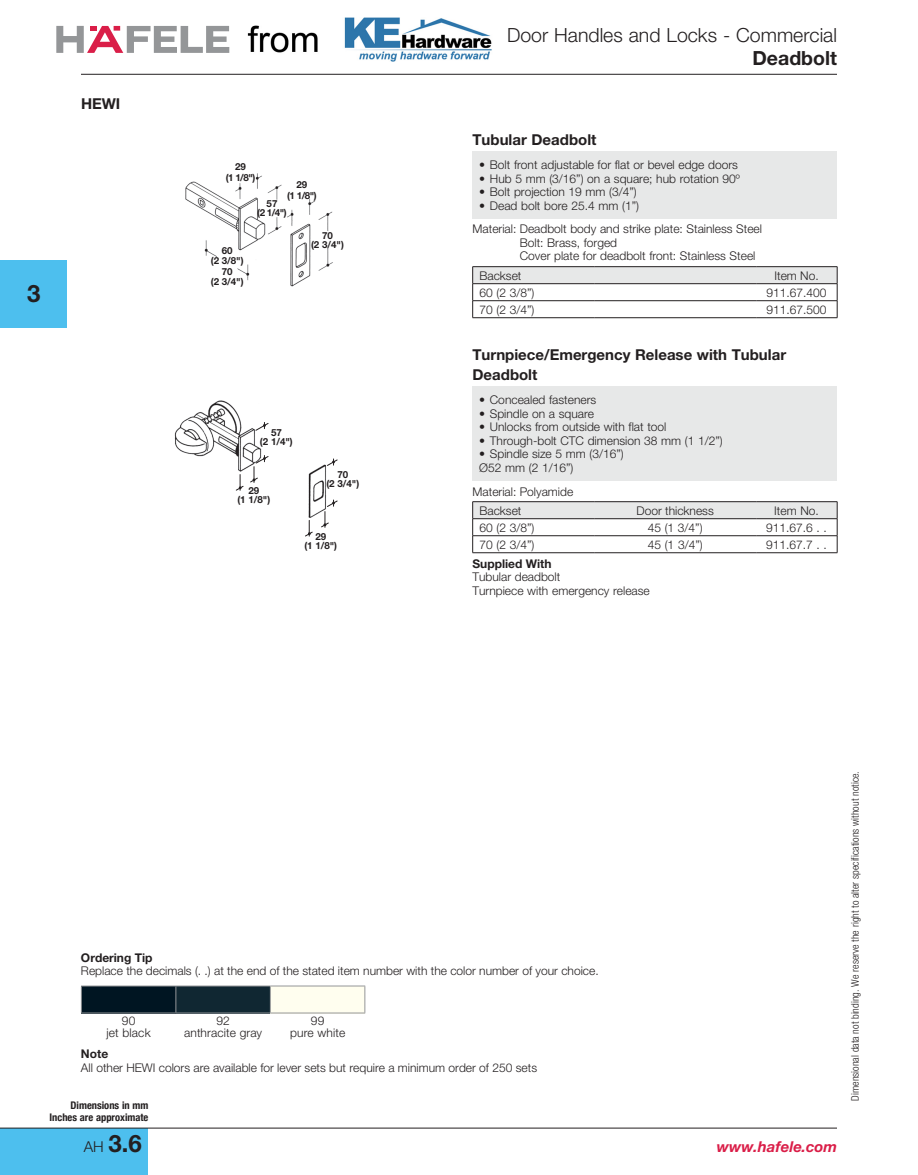
<style>
.page{position:relative;width:918px;height:1175px;background:#fff}
.page>*{position:absolute;margin:0;border:0;box-sizing:border-box;transform-origin:0 0}
.t1{font:700 24px "Helvetica Neue";color:#231f20}
.t2{font:300 19.5px "Helvetica Neue";color:#231f20}
.t3{font:700 19.5px "Helvetica Neue";color:#231f20}
.t4{font:700 15px/19.5px "Helvetica Neue";color:#231f20}
.t5{font:italic 700 15px "Helvetica Neue";color:#da1e48}
.t6{font:300 12px/13.5px "Helvetica Neue";color:#231f20}
.t7{font:700 12px "Helvetica Neue";color:#231f20}
.t8{font:300 condensed 10.5px "Helvetica Neue";color:#231f20}
.t9{font:700 condensed 10.5px/12px "Helvetica Neue";color:#231f20;text-align:right}
.t10{font:700 9.75px/9px "Helvetica Neue";color:#231f20;text-align:center}
.s1{font-weight:300;font-size:15px}
</style>
<div class="page">
<div style="left:0;top:1127px;width:148px;height:47px;background:#4dbfee"></div>
<svg style="left:56px;top:26px;width:173px;height:27px"></svg>
<hr style="left:81px;top:74px;width:756px;height:1px;background:#231f20">
<hr style="left:0;top:1127px;width:837px;height:1px;background:#231f20">
<div style="left:0;top:260px;width:68px;height:68px;background:#4dbfee"></div>
<div style="left:472px;top:386px;width:365px;height:94px;background:#e7e8e8"></div>
<svg style="left:472px;top:501px;width:366px;height:51px"></svg>
<hr style="left:472px;top:552px;width:122px;height:1px;background:#231f20">
<hr style="left:594px;top:552px;width:162px;height:1px;background:#231f20">
<hr style="left:756px;top:552px;width:81px;height:1px;background:#231f20">
<div style="left:472px;top:151px;width:365px;height:67px;background:#e7e8e8"></div>
<hr style="left:472px;top:266px;width:122px;height:1px;background:#231f20">
<hr style="left:594px;top:266px;width:162px;height:1px;background:#231f20">
<hr style="left:756px;top:266px;width:81px;height:1px;background:#231f20">
<hr style="left:472px;top:317px;width:122px;height:1px;background:#231f20">
<hr style="left:594px;top:317px;width:162px;height:1px;background:#231f20">
<hr style="left:756px;top:317px;width:81px;height:1px;background:#231f20">
<svg style="left:472px;top:267px;width:366px;height:50px"></svg>
<img style="left:185px;top:173px;width:148px;height:114px">
<img style="left:174px;top:400px;width:153px;height:100px">
<svg style="left:305px;top:500px;width:33px;height:36px"></svg>
<svg style="left:327px;top:458px;width:11px;height:8px"></svg>
<svg style="left:236px;top:455px;width:33px;height:36px"></svg>
<svg style="left:255px;top:422px;width:14px;height:9px"></svg>
<div style="left:81px;top:986px;width:95px;height:27px;background:#001522"></div>
<div style="left:176px;top:986px;width:94px;height:27px;background:#102732"></div>
<div style="left:270px;top:986px;width:95px;height:27px;background:#fffeef"></div>
<svg style="left:81px;top:986px;width:1px;height:26px"></svg>
<hr style="left:81px;top:985px;width:95px;height:1px;background:#949698">
<hr style="left:176px;top:985px;width:94px;height:1px;background:#949698">
<svg style="left:176px;top:986px;width:1px;height:26px"></svg>
<hr style="left:270px;top:985px;width:95px;height:1px;background:#949698">
<svg style="left:270px;top:986px;width:1px;height:26px"></svg>
<svg style="left:364px;top:986px;width:1px;height:26px"></svg>
<hr style="left:81px;top:1012px;width:95px;height:1px;background:#949698">
<hr style="left:176px;top:1012px;width:94px;height:1px;background:#949698">
<hr style="left:270px;top:1012px;width:95px;height:1px;background:#949698">
<img style="left:247px;top:17px;width:245px;height:45px">
<p class="t4" style="left:81px;top:93px;width:41px">HEWI</p>
<h1 class="t1" style="left:27px;top:278px;width:15px">3</h1>
<p class="t10" style="left:226px;top:161px;width:31px;line-height:10.5px">29<br>(1 1/8")</p>
<p class="t10" style="left:287px;top:179px;width:31px;line-height:10.5px">29<br>(1 1/8")</p>
<p class="t10" style="left:257px;top:199px;width:31px">57<br>(2 1/4")</p>
<p class="t10" style="left:211px;top:245px;width:34px;line-height:10.5px">60<br>(2 3/8")<br>70<br>(2 3/4")</p>
<p class="t10" style="left:311px;top:230px;width:34px">70<br>(2 3/4")</p>
<p class="t10" style="left:260px;top:428px;width:34px">57<br>(2 1/4")</p>
<p class="t10" style="left:237px;top:486px;width:34px">29<br>(1 1/8")</p>
<p class="t10" style="left:326px;top:470px;width:34px">70<br>(2 3/4")</p>
<p class="t10" style="left:304px;top:531px;width:34px">29<br>(1 1/8")</p>
<h2 class="t2" style="left:507px;top:24px;width:331px">Door Handles and Locks - Commercial</h2>
<h2 class="t3" style="left:753px;top:46px;width:86px">Deadbolt</h2>
<p class="t4" style="left:472px;top:129px;width:126px">Tubular Deadbolt</p>
<p class="t6" style="left:479px;top:158px;width:260px">• Bolt front adjustable for flat or bevel edge doors</p>
<p class="t6" style="left:479px;top:171px;width:262px">• Hub 5 mm (3/16”) on a square; hub rotation 90º</p>
<p class="t6" style="left:479px;top:185px;width:159px">• Bolt projection 19 mm (3/4”)</p>
<p class="t6" style="left:473px;top:193px;width:291px;line-height:23.7px;text-indent:7px">• Dead bolt bore 25.4 mm (1”)<br>Material: Deadbolt body and strike plate: Stainless Steel</p>
<p class="t6" style="left:520px;top:236px;width:237px">Bolt: Brass, forged<br>Cover plate for deadbolt front: Stainless Steel</p>
<p class="t6" style="left:479px;top:269px;width:44px">Backset</p>
<p class="t6" style="left:774px;top:269px;width:43px">Item No.</p>
<p class="t6" style="left:479px;top:286px;width:56px">60 (2 3/8”)</p>
<p class="t6" style="left:767px;top:286px;width:62px">911.67.400</p>
<p class="t6" style="left:479px;top:303px;width:56px">70 (2 3/4”)</p>
<p class="t6" style="left:767px;top:303px;width:62px">911.67.500</p>
<p class="t4" style="left:472px;top:345px;width:315px">Turnpiece/Emergency Release with Tubular<br>Deadbolt</p>
<p class="t6" style="left:479px;top:393px;width:118px">• Concealed fasteners</p>
<p class="t6" style="left:479px;top:406px;width:116px">• Spindle on a square</p>
<p class="t6" style="left:479px;top:420px;width:189px">• Unlocks from outside with flat tool</p>
<p class="t6" style="left:479px;top:433px;width:245px">• Through-bolt CTC dimension 38 mm (1 1/2”)</p>
<p class="t6" style="left:479px;top:447px;width:146px">• Spindle size 5 mm (3/16”) ø52 mm (2 1/16”)</p>
<p class="t6" style="left:479px;top:481px;width:95px;line-height:19.5px;text-indent:-7px">Material: Polyamide<br>Backset</p>
<p class="t6" style="left:637px;top:503px;width:79px">Door thickness</p>
<p class="t6" style="left:774px;top:503px;width:44px">Item No.</p>
<p class="t6" style="left:479px;top:520px;width:56px">60 (2 3/8”)</p>
<p class="t6" style="left:648px;top:520px;width:56px">45 (1 3/4”)</p>
<p class="t6" style="left:766px;top:520px;width:60px">911.67.6 . .</p>
<p class="t6" style="left:479px;top:537px;width:56px">70 (2 3/4”)</p>
<p class="t6" style="left:648px;top:537px;width:56px">45 (1 3/4”)</p>
<p class="t6" style="left:766px;top:537px;width:60px">911.67.7 . .</p>
<p class="t7" style="left:473px;top:556px;width:81px">Supplied With</p>
<p class="t6" style="left:473px;top:570px;width:179px">Tubular deadbolt<br>Turnpiece with emergency release</p>
<p class="t7" style="left:81px;top:949px;width:73px">Ordering Tip</p>
<p class="t6" style="left:81px;top:963px;width:519px">Replace the decimals (. .) at the end of the stated item number with the color number of your choice.</p>
<p class="t6" style="left:107px;top:1014px;width:46px;line-height:12px;text-align:center">90<br>jet black</p>
<p class="t6" style="left:184px;top:1014px;width:80px;line-height:12px;text-align:center">92<br>anthracite gray</p>
<p class="t6" style="left:290px;top:1014px;width:57px;line-height:12px;text-align:center">99<br>pure white</p>
<p class="t7" style="left:81px;top:1046px;width:29px">Note</p>
<p class="t6" style="left:81px;top:1060px;width:458px">All other HEWI colors are available for lever sets but require a minimum order of 250 sets</p>
<p class="t9" style="left:50px;top:1098px;width:100px">Dimensions in mm<br>Inches are approximate</p>
<h1 class="t1" style="left:84px;top:1128px;width:59px"><span class="s1">AH</span> 3.6</h1>
<p class="t5" style="left:717px;top:1137px;width:122px">www.hafele.com</p>
<p class="t8" style="left:849px;top:1100px;width:331px;rotate:-90deg">Dimensional data not binding. We reserve the right to alter specifications without notice.</p>
</div>
